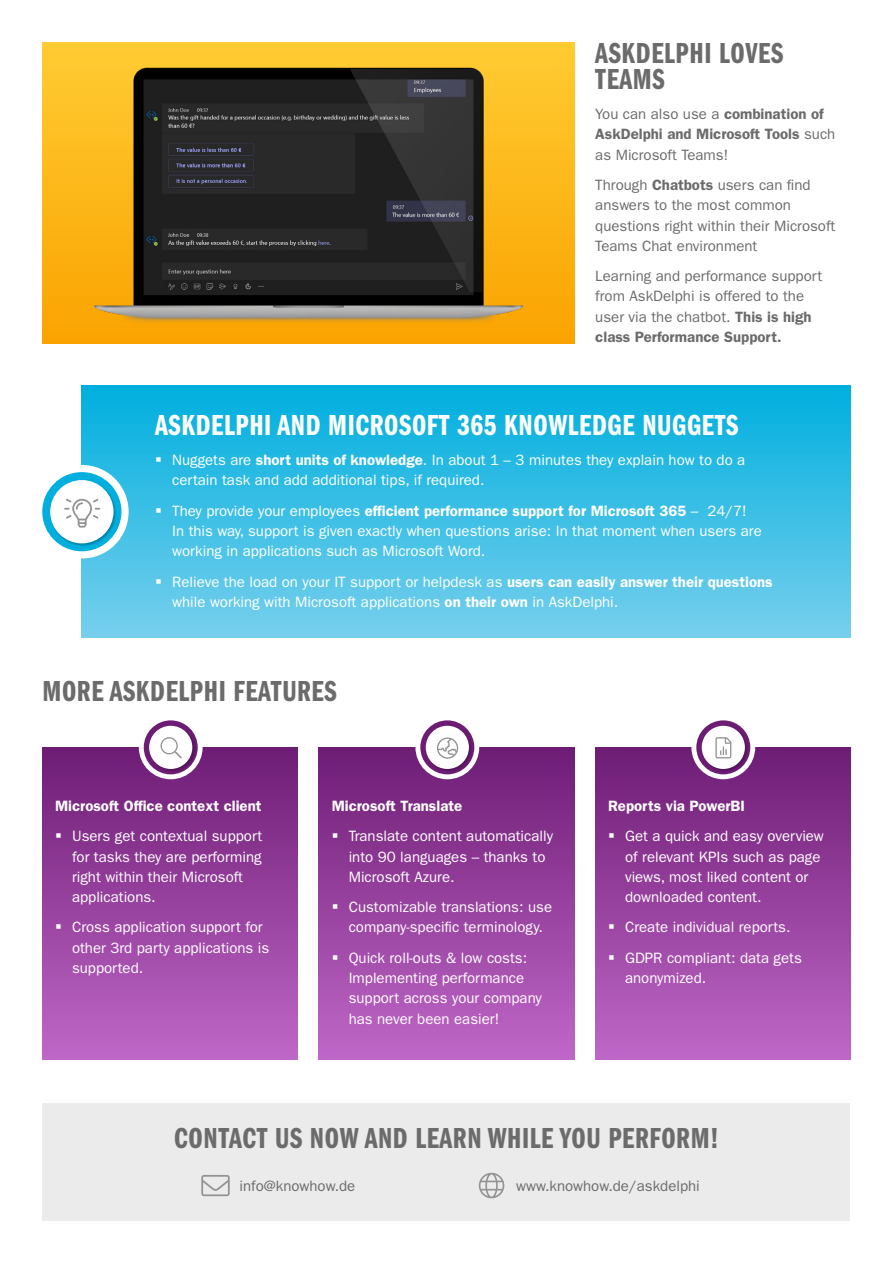
<style>
.page{position:relative;width:893px;height:1263px;background:#fff}
.page>*{position:absolute;margin:0;border:0;box-sizing:border-box;transform-origin:0 0}
.t1{font:30px/25.5px "ITC Franklin Gothic Std Dm Cp";letter-spacing:.02em;color:#6b6b6b}
.t2{font:30px "ITC Franklin Gothic Std Dm Cp";letter-spacing:.02em;color:#fff}
.t3{font:15px/20.2px "ITC Franklin Gothic Std";color:#fff}
.t4{font:15px/20.2px "ITC Franklin Gothic Std";color:#6b6b6b}
.t5{font:600 15px/20.2px "ITC Franklin Gothic Std";color:#6b6b6b}
.t6{font:600 15px "ITC Franklin Gothic Std";color:#fff}
.s1{font-weight:400}
.s2{font-weight:600}
</style>
<div class="page">
<div style="left:319px;top:747px;width:255px;height:312px;background:linear-gradient(to bottom,#6e1d75,#be66c7)"></div>
<div style="left:595px;top:747px;width:255px;height:312px;background:linear-gradient(to bottom,#6e1d75,#be66c7)"></div>
<div style="left:43px;top:747px;width:255px;height:312px;background:linear-gradient(to bottom,#6e1d75,#be66c7)"></div>
<div style="left:139px;top:715px;width:64px;height:64px;background:#fff;border-radius:50%"></div>
<div style="left:144px;top:720px;width:54px;height:54px;background:#6d1c74;border-radius:50%"></div>
<div style="left:148px;top:725px;width:47px;height:47px;background:#000;opacity:.25"></div>
<div style="left:149px;top:726px;width:43px;height:43px;background:#fff;border-radius:50%"></div>
<div style="left:415px;top:715px;width:64px;height:64px;background:#fff;border-radius:50%"></div>
<svg style="left:420px;top:720px;width:54px;height:54px"></svg>
<div style="left:425px;top:725px;width:47px;height:47px;background:#000;opacity:.25"></div>
<div style="left:426px;top:726px;width:43px;height:43px;background:#fff;border-radius:50%"></div>
<div style="left:691px;top:715px;width:64px;height:64px;background:#fff;border-radius:50%"></div>
<svg style="left:696px;top:720px;width:54px;height:54px"></svg>
<div style="left:701px;top:725px;width:47px;height:47px;background:#000;opacity:.25"></div>
<div style="left:702px;top:726px;width:43px;height:43px;background:#fff;border-radius:50%"></div>
<div style="left:82px;top:386px;width:768px;height:251px;background:linear-gradient(to bottom,#00afde,#77cfed)"></div>
<div style="left:43px;top:1104px;width:807px;height:117px;background:#ebebeb"></div>
<img style="left:43px;top:43px;width:531px;height:300px">
<svg style="left:161px;top:737px;width:21px;height:21px"></svg>
<svg style="left:437px;top:737px;width:21px;height:22px"></svg>
<svg style="left:715px;top:737px;width:16px;height:21px"></svg>
<div style="left:35px;top:465px;width:94px;height:93px;background:#fff;border-radius:50%"></div>
<div style="left:42px;top:472px;width:79px;height:79px;background:#00afde;border-radius:50%"></div>
<div style="left:50px;top:480px;width:67px;height:67px;background:#000;opacity:.25"></div>
<div style="left:50px;top:480px;width:64px;height:63px;background:#fff;border-radius:50%"></div>
<svg style="left:64px;top:499px;width:36px;height:29px"></svg>
<svg style="left:479px;top:1173px;width:25px;height:25px"></svg>
<svg style="left:201px;top:1175px;width:29px;height:21px"></svg>
<svg style="left:156px;top:457px;width:5px;height:5px"></svg>
<svg style="left:156px;top:508px;width:5px;height:4px"></svg>
<svg style="left:156px;top:579px;width:5px;height:4px"></svg>
<svg style="left:56px;top:833px;width:5px;height:5px"></svg>
<svg style="left:56px;top:925px;width:5px;height:4px"></svg>
<svg style="left:333px;top:833px;width:4px;height:5px"></svg>
<svg style="left:333px;top:904px;width:4px;height:5px"></svg>
<svg style="left:333px;top:955px;width:4px;height:5px"></svg>
<svg style="left:609px;top:833px;width:5px;height:5px"></svg>
<svg style="left:609px;top:925px;width:5px;height:4px"></svg>
<svg style="left:609px;top:955px;width:5px;height:5px"></svg>
<h1 class="t1" style="left:595px;top:41px;width:190px">ASKDELPHI LOVES<br>TEAMS</h1>
<p class="t5" style="left:595px;top:104px;width:241px"><span class="s1">You can also use a</span> combination of<br>AskDelphi and Microsoft Tools <span class="s1">such as Microsoft Teams!</span></p>
<p class="t4" style="left:595px;top:175px;width:241px">Through <span class="s2">Chatbots</span> users can find answers to the most common questions right within their Microsoft<br>Teams Chat environment</p>
<p class="t4" style="left:595px;top:266px;width:228px">Learning and performance support from AskDelphi is offered to the user via the chatbot. <span class="s2">This is high class Performance Support.</span></p>
<h1 class="t2" style="left:155px;top:408px;width:585px">ASKDELPHI AND MICROSOFT 365 KNOWLEDGE NUGGETS</h1>
<p class="t3" style="left:172px;top:450px;width:575px">Nuggets are <span class="s2">short units of knowledge</span>. In about 1 – 3 minutes they explain how to do a certain task and add additional tips, if required.</p>
<p class="t3" style="left:172px;top:501px;width:591px">They provide your employees <span class="s2">efficient performance support for Microsoft 365</span> – 24/7!<br>In this way, support is given exactly when questions arise: In that moment when users are working in applications such as Microsoft Word.</p>
<p class="t3" style="left:172px;top:572px;width:602px">Relieve the load on your IT support or helpdesk as <span class="s2">users can easily answer their questions </span>while working with Microsoft applications <span class="s2">on their own</span> in AskDelphi.</p>
<h1 class="t1" style="left:43px;top:679px;width:296px">MORE ASKDELPHI FEATURES</h1>
<p class="t6" style="left:55px;top:797px;width:208px">Microsoft Office context client</p>
<p class="t3" style="left:72px;top:826px;width:192px">Users get contextual support for tasks they are performing right within their Microsoft applications.</p>
<p class="t3" style="left:72px;top:917px;width:199px">Cross application support for other 3rd party applications is supported.</p>
<p class="t6" style="left:332px;top:797px;width:132px">Microsoft Translate</p>
<p class="t3" style="left:349px;top:826px;width:206px">Translate content automatically into 90 languages – thanks to<br>Microsoft Azure.</p>
<p class="t3" style="left:349px;top:897px;width:205px">Customizable translations: use company-specific terminology.</p>
<p class="t3" style="left:349px;top:948px;width:194px">Quick roll-outs &amp; low costs:<br>Implementing performance support across your company has never been easier!</p>
<p class="t6" style="left:608px;top:797px;width:138px">Reports via PowerBI</p>
<p class="t3" style="left:625px;top:826px;width:200px">Get a quick and easy overview of relevant KPIs such as page views, most liked content or downloaded content.</p>
<p class="t3" style="left:625px;top:912px;width:178px;line-height:30.5px">Create individual reports.<br>GDPR compliant: data gets</p>
<p class="t3" style="left:625px;top:968px;width:83px">anonymized.</p>
<h1 class="t1" style="left:174px;top:1125px;width:546px">CONTACT US NOW AND LEARN WHILE YOU PERFORM!</h1>
<p class="t4" style="left:240px;top:1175px;width:117px">info@knowhow.de</p>
<p class="t4" style="left:516px;top:1175px;width:185px">www.knowhow.de/askdelphi</p>
</div>
